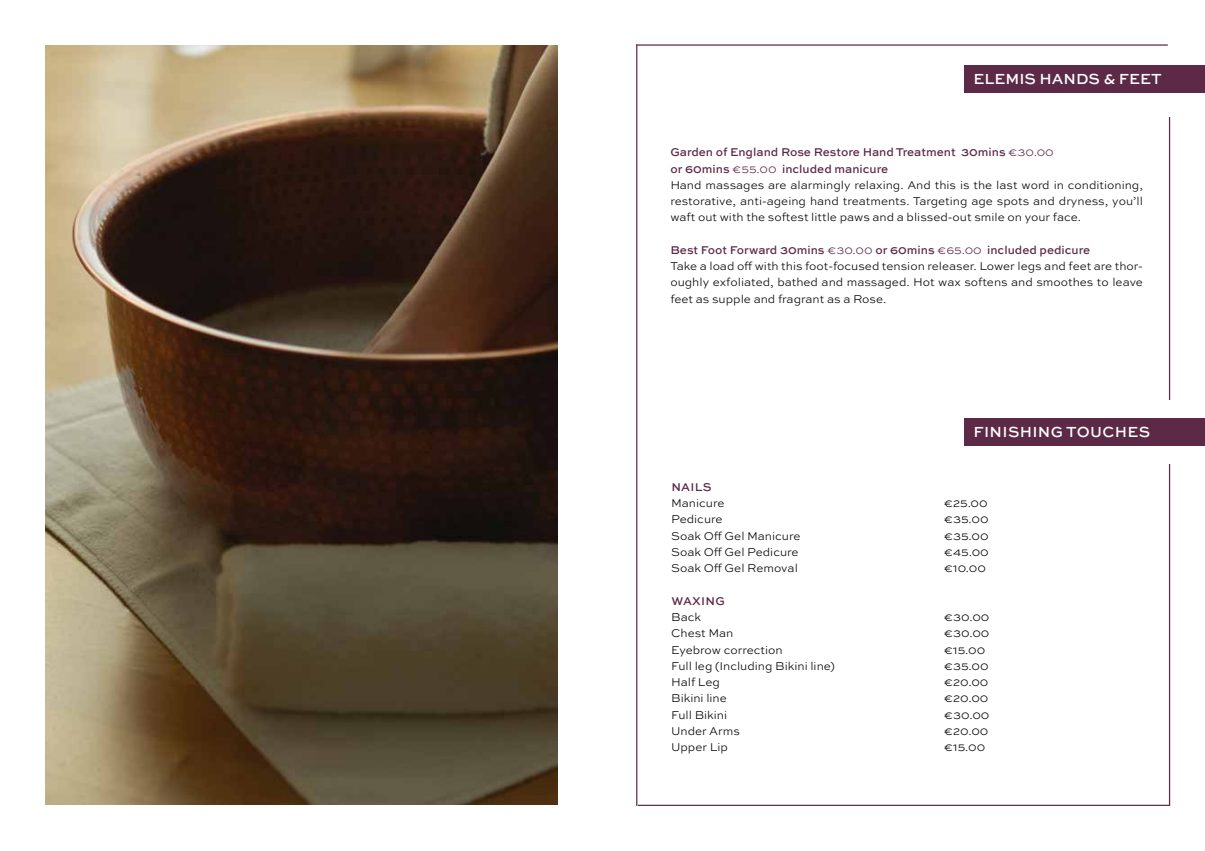
<style>
.page{position:relative;width:1205px;height:851px;background:#fff}
.page>*{position:absolute;margin:0;border:0;box-sizing:border-box;transform-origin:0 0}
.t1{font:500 15.38px "Sweet Sans";letter-spacing:.015em;color:#fff}
.t2{font:300 11.88px/16.2px "Sweet Sans";color:#000}
.t3{font:500 11.88px "Sweet Sans";letter-spacing:.02em;color:#5c2946}
.s1{font-weight:500;color:#5c2946}
.s2{color:#5c2946}
</style>
<div class="page">
<img style="left:45px;top:46px;width:512px;height:758px">
<div style="left:964px;top:65px;width:241px;height:27px;background:#5c2a47"></div>
<hr style="left:636px;top:44px;width:532px;height:2px;background:#5c2a47">
<hr style="left:638px;top:804px;width:531px;height:1px;background:#5c2a47">
<hr style="left:636px;top:44px;width:1px;height:761px;background:#5c2a47">
<hr style="left:1169px;top:117px;width:1px;height:688px;background:#5c2a47">
<div style="left:964px;top:418px;width:241px;height:27px;background:#5c2a47"></div>
<div style="left:1148px;top:400px;width:57px;height:18px;background:#fff"></div>
<div style="left:1148px;top:446px;width:57px;height:18px;background:#fff"></div>
<p class="t1" style="left:973px;top:70px;width:190px">ELEMIS HANDS &amp; FEET</p>
<p class="t2" style="left:670px;top:145px;width:474px"><span class="s1">Garden of England Rose Restore Hand Treatment 30mins</span> <span class="s2">€30.00<br></span><span class="s1">or 60mins</span> <span class="s2">€55.00</span> <span class="s1">included manicure<br></span>Hand massages are alarmingly relaxing. And this is the last word in conditioning, restorative, anti-ageing hand treatments. Targeting age spots and dryness, you’ll waft out with the softest little paws and a blissed-out smile on your face.</p>
<p class="t2" style="left:670px;top:242px;width:474px"><span class="s1">Best Foot Forward 30mins</span> <span class="s2">€30.00</span> <span class="s1">or 60mins</span> <span class="s2">€65.00</span> <span class="s1">included pedicure<br></span>Take a load off with this foot-focused tension releaser. Lower legs and feet are thor&shy;oughly exfoliated, bathed and massaged. Hot wax softens and smoothes to leave feet as supple and fragrant as a Rose.</p>
<p class="t1" style="left:973px;top:423px;width:178px">FINISHING TOUCHES</p>
<p class="t3" style="left:671px;top:480px;width:42px">NAILS</p>
<p class="t2" style="left:671px;top:495px;width:55px">Manicure</p>
<p class="t2" style="left:944px;top:495px;width:45px">€25.00</p>
<p class="t2" style="left:671px;top:511px;width:53px">Pedicure</p>
<p class="t2" style="left:944px;top:511px;width:46px">€35.00</p>
<p class="t2" style="left:671px;top:528px;width:131px">Soak Off Gel Manicure</p>
<p class="t2" style="left:944px;top:528px;width:46px">€35.00</p>
<p class="t2" style="left:671px;top:544px;width:129px">Soak Off Gel Pedicure</p>
<p class="t2" style="left:944px;top:544px;width:46px">€45.00</p>
<p class="t2" style="left:671px;top:560px;width:128px">Soak Off Gel Removal</p>
<p class="t2" style="left:944px;top:560px;width:44px">€10.00</p>
<p class="t3" style="left:671px;top:594px;width:55px">WAXING</p>
<p class="t2" style="left:671px;top:609px;width:31px">Back</p>
<p class="t2" style="left:944px;top:609px;width:47px">€30.00</p>
<p class="t2" style="left:671px;top:625px;width:64px">Chest Man</p>
<p class="t2" style="left:944px;top:625px;width:47px">€30.00</p>
<p class="t2" style="left:671px;top:641px;width:113px">Eyebrow correction</p>
<p class="t2" style="left:944px;top:641px;width:43px">€15.00</p>
<p class="t2" style="left:671px;top:658px;width:165px">Full leg (Including Bikini line)</p>
<p class="t2" style="left:944px;top:658px;width:46px">€35.00</p>
<p class="t2" style="left:671px;top:674px;width:50px">Half Leg</p>
<p class="t2" style="left:944px;top:674px;width:46px">€20.00</p>
<p class="t2" style="left:671px;top:690px;width:57px">Bikini line</p>
<p class="t2" style="left:944px;top:690px;width:46px">€20.00</p>
<p class="t2" style="left:671px;top:706px;width:57px">Full Bikini</p>
<p class="t2" style="left:944px;top:706px;width:47px">€30.00</p>
<p class="t2" style="left:671px;top:723px;width:70px">Under Arms</p>
<p class="t2" style="left:944px;top:723px;width:46px">€20.00</p>
<p class="t2" style="left:671px;top:739px;width:58px">Upper Lip</p>
<p class="t2" style="left:944px;top:739px;width:43px">€15.00</p>
</div>
